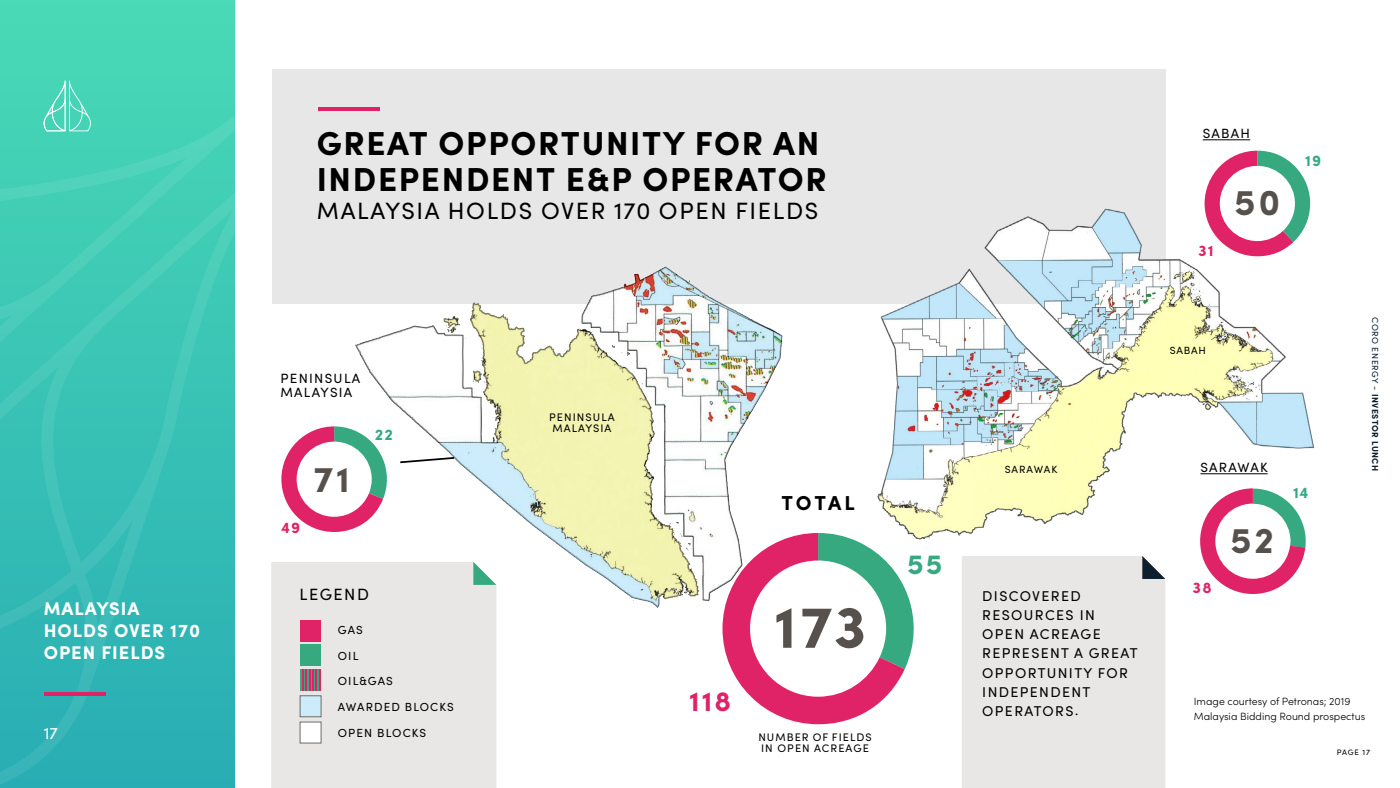
<style>
.page{position:relative;width:1400px;height:788px;background:#fff}
.page>*{position:absolute;margin:0;border:0;box-sizing:border-box;transform-origin:0 0}
.t1{font:700 59.59px "Sofia Pro";color:#57514d}
.t2{font:700 36.23px "Sofia Pro";color:#57514d}
.t3{font:700 33.25px/36.8px "Sofia Pro";letter-spacing:.05em;color:#000}
.t4{font:700 28px "Sofia Pro";color:#e02266}
.t5{font:700 28px "Sofia Pro";color:#36a981}
.t6{font:23.62px "Sofia Pro";letter-spacing:.07em;color:#000}
.t7{font:700 20.21px "Sofia Pro";letter-spacing:.14em;color:#000}
.t8{font:700 18.38px/22.1px "Sofia Pro";letter-spacing:.05em;color:#fff}
.t9{font:16.62px "Sofia Pro";color:#fff}
.t10{font:16.36px "Sofia Pro";letter-spacing:.095em;color:#000}
.t11{font:700 15.58px "Sofia Pro";color:#e02266}
.t12{font:700 15.58px "Sofia Pro";color:#36a981}
.t13{font:14.26px/19.2px "Sofia Pro";letter-spacing:.095em;color:#000}
.t14{font:13.39px/14.3px "Sofia Pro";letter-spacing:.095em;color:#000}
.t15{font:11.72px/25.7px "Sofia Pro";letter-spacing:.095em;color:#000}
.t16{font:10.94px/11.7px "Sofia Pro";letter-spacing:.095em;color:#000}
.t17{font:300 10.5px/14.9px "Sofia Pro";color:#000}
.t18{font:10.41px "Sofia Pro";letter-spacing:.08em;color:#000}
.t19{font:700 8.75px "Sofia Pro";letter-spacing:.05em;color:#0f1e2c}
.t20{font:7.88px "Sofia Pro";letter-spacing:.095em;color:#000}
.s1{font-weight:400}
</style>
<div class="page">
<div style="left:0;top:0;width:234px;height:788px;background:#47d6b6"></div>
<svg style="left:43px;top:115px;width:192px;height:43px"></svg>
<svg style="left:0;top:158px;width:281px;height:630px"></svg>
<svg style="left:0;top:388px;width:105px;height:150px"></svg>
<hr style="left:44px;top:692px;width:62px;height:3px;background:#e02266">
<svg style="left:44px;top:80px;width:47px;height:51px"></svg>
<div style="left:271px;top:562px;width:225px;height:226px;background:#e9e7e6"></div>
<div style="left:272px;top:69px;width:893px;height:234px;background:#e7e7e7"></div>
<img style="left:865px;top:197px;width:450px;height:341px">
<img style="left:320px;top:266px;width:495px;height:359px">
<hr style="left:318px;top:107px;width:62px;height:3px;background:#e02266">
<svg style="left:723px;top:533px;width:204px;height:191px"></svg>
<hr style="left:1203px;top:139px;width:47px;height:1px;background:#000">
<svg style="left:1205px;top:151px;width:110px;height:105px"></svg>
<svg style="left:1200px;top:488px;width:109px;height:106px"></svg>
<hr style="left:1200px;top:473px;width:68px;height:1px;background:#000">
<div style="left:300px;top:620px;width:21px;height:21px;background:#e02266"></div>
<div style="left:300px;top:645px;width:21px;height:21px;background:#36a981"></div>
<div style="left:300px;top:695px;width:21px;height:22px;background:#cdecfb;border:1px solid #6c6d6b"></div>
<div style="left:300px;top:721px;width:21px;height:22px;background:#fff"></div>
<hr style="left:300px;top:669px;width:2px;height:21px;background:#36a981">
<hr style="left:314px;top:669px;width:2px;height:21px;background:#36a981">
<svg style="left:304px;top:669px;width:1px;height:21px"></svg>
<hr style="left:317px;top:669px;width:2px;height:21px;background:#36a981">
<hr style="left:307px;top:669px;width:2px;height:21px;background:#36a981">
<hr style="left:310px;top:669px;width:2px;height:21px;background:#36a981">
<hr style="left:302px;top:669px;width:2px;height:21px;background:#e02266">
<svg style="left:316px;top:669px;width:1px;height:21px"></svg>
<hr style="left:305px;top:669px;width:2px;height:21px;background:#e02266">
<hr style="left:319px;top:669px;width:2px;height:21px;background:#e02266">
<hr style="left:309px;top:669px;width:2px;height:21px;background:#e02266">
<hr style="left:312px;top:669px;width:2px;height:21px;background:#e02266">
<svg style="left:281px;top:426px;width:175px;height:106px"></svg>
<div style="left:962px;top:556px;width:203px;height:231px;background:#e9e7e6"></div>
<svg style="left:1142px;top:556px;width:23px;height:23px"></svg>
<p class="t8" style="left:44px;top:596px;width:158px">MALAYSIA<br>HOLDS OVER 170<br>OPEN FIELDS</p>
<p class="t9" style="left:44px;top:721px;width:16px">17</p>
<h3 class="t3" style="left:317px;top:122px;width:511px">GREAT OPPORTUNITY FOR AN<br>INDEPENDENT E&amp;P OPERATOR</h3>
<h3 class="t6" style="left:317px;top:194px;width:503px">MALAYSIA HOLDS OVER 170 OPEN FIELDS</h3>
<p class="t14" style="left:280px;top:370px;width:81px">PENINSULA<br>MALAYSIA</p>
<p class="t11" style="left:281px;top:515px;width:21px">49</p>
<h2 class="t2" style="left:314px;top:451px;width:38px">71</h2>
<p class="t12" style="left:375px;top:422px;width:20px">22</p>
<p class="t10" style="left:300px;top:582px;width:71px">LEGEND</p>
<p class="t15" style="left:338px;top:616px;width:117px">GAS<br>OIL<br>OIL&amp;GAS<br>AWARDED BLOCKS<br>OPEN BLOCKS</p>
<p class="t16" style="left:549px;top:410px;width:67px">PENINSULA<br>MALAYSIA</p>
<h3 class="t7" style="left:782px;top:487px;width:75px">TOTAL</h3>
<h3 class="t4" style="left:689px;top:679px;width:43px">118</h3>
<h1 class="t1" style="left:774px;top:581px;width:94px">173</h1>
<p class="t16" style="left:758px;top:730px;width:115px">NUMBER OF FIELDS<br>IN OPEN ACREAGE</p>
<h3 class="t5" style="left:907px;top:543px;width:37px">55</h3>
<p class="t18" style="left:1005px;top:462px;width:54px">SARAWAK</p>
<p class="t13" style="left:982px;top:585px;width:157px">DISCOVERED<br>RESOURCES IN<br>OPEN ACREAGE<br>REPRESENT A GREAT<br>OPPORTUNITY FOR<br>INDEPENDENT<br>OPERATORS.</p>
<p class="t14" style="left:1203px;top:126px;width:49px">SABAH</p>
<p class="t11" style="left:1198px;top:239px;width:17px">31</p>
<h2 class="t2" style="left:1234px;top:175px;width:48px">50</h2>
<p class="t12" style="left:1305px;top:149px;width:18px">19</p>
<p class="t18" style="left:1170px;top:342px;width:38px">SABAH</p>
<p class="t14" style="left:1200px;top:460px;width:69px">SARAWAK</p>
<p class="t11" style="left:1193px;top:575px;width:21px">38</p>
<h2 class="t2" style="left:1230px;top:512px;width:46px">52</h2>
<p class="t12" style="left:1293px;top:481px;width:17px">14</p>
<p class="t19" style="left:1382px;top:317px;width:156px;rotate:90deg"><span class="s1">CORO ENERGY -</span> INVESTOR LUNCH</p>
<p class="t17" style="left:1194px;top:693px;width:173px">Image courtesy of Petronas; 2019<br>Malaysia Bidding Round prospectus</p>
<p class="t20" style="left:1337px;top:747px;width:35px">PAGE 17</p>
</div>
